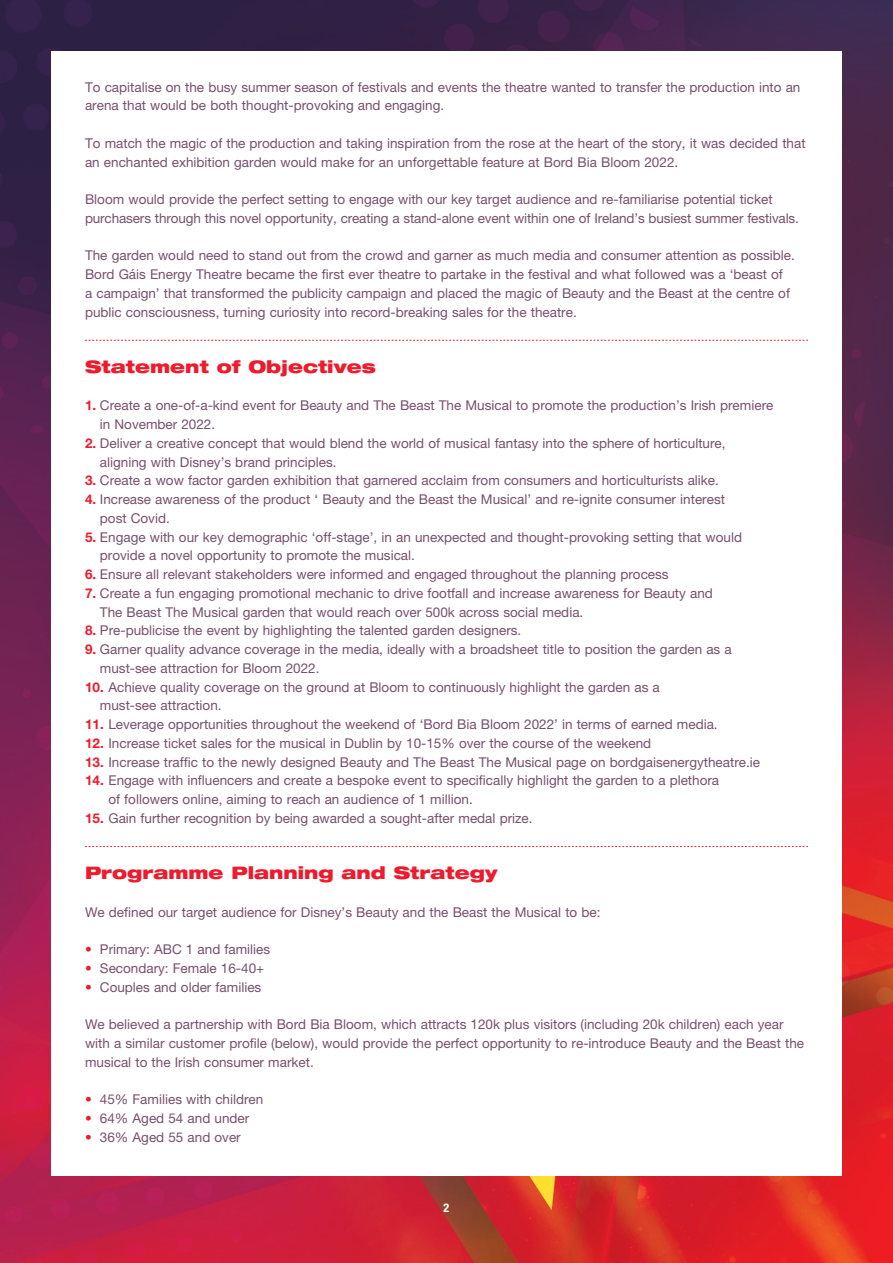
<style>
.page{position:relative;width:893px;height:1263px;background:#fff}
.page>*{position:absolute;margin:0;border:0;box-sizing:border-box;transform-origin:0 0}
.t1{font:900 expanded 17.25px "Helvetica Neue LT";color:#ee1b2d}
.t2{font:13.5px/18.8px "Helvetica Neue LT";color:#76506c}
.t3{font:700 condensed 12px "Helvetica Neue LT";color:#fff}
.s1{font-weight:700;color:#ee1b2d}
.s2{color:#ee1b2d}
</style>
<div class="page">
<img style="left:0;top:0;width:893px;height:1263px">
<div style="left:51px;top:51px;width:791px;height:1125px;background:#fff"></div>
<svg style="left:85px;top:340px;width:723px;height:1px"></svg>
<svg style="left:85px;top:846px;width:723px;height:1px"></svg>
<p class="t2" style="left:85px;top:77px;width:717px">To capitalise on the busy summer season of festivals and events the theatre wanted to transfer the production into an arena that would be both thought-provoking and engaging.</p>
<p class="t2" style="left:85px;top:133px;width:722px">To match the magic of the production and taking inspiration from the rose at the heart of the story, it was decided that an enchanted exhibition garden would make for an unforgettable feature at Bord Bia Bloom 2022.</p>
<p class="t2" style="left:85px;top:190px;width:715px">Bloom would provide the perfect setting to engage with our key target audience and re-familiarise potential ticket purchasers through this novel opportunity, creating a stand-alone event within one of Ireland’s busiest summer festivals.</p>
<p class="t2" style="left:85px;top:246px;width:711px">The garden would need to stand out from the crowd and garner as much media and consumer attention as possible.<br>Bord Gáis Energy Theatre became the first ever theatre to partake in the festival and what followed was a ‘beast of<br>a campaign’ that transformed the publicity campaign and placed the magic of Beauty and the Beast at the centre of public consciousness, turning curiosity into record-breaking sales for the theatre.</p>
<p class="t1" style="left:85px;top:355px;width:292px">Statement of Objectives</p>
<p class="t2" style="left:85px;top:396px;width:690px"><span class="s1">1.</span> Create a one-of-a-kind event for Beauty and The Beast The Musical to promote the production’s Irish premiere</p>
<p class="t2" style="left:100px;top:415px;width:117px">in November 2022.</p>
<p class="t2" style="left:85px;top:433px;width:642px"><span class="s1">2.</span> Deliver a creative concept that would blend the world of musical fantasy into the sphere of horticulture,</p>
<p class="t2" style="left:100px;top:452px;width:238px">aligning with Disney’s brand principles.</p>
<p class="t2" style="left:85px;top:471px;width:635px"><span class="s1">3.</span> Create a wow factor garden exhibition that garnered acclaim from consumers and horticulturists alike.</p>
<p class="t2" style="left:85px;top:490px;width:641px"><span class="s1">4.</span> Increase awareness of the product ‘ Beauty and the Beast the Musical’ and re-ignite consumer interest</p>
<p class="t2" style="left:100px;top:508px;width:71px">post Covid.</p>
<p class="t2" style="left:85px;top:527px;width:658px"><span class="s1">5.</span> Engage with our key demographic ‘off-stage’, in an unexpected and thought-provoking setting that would</p>
<p class="t2" style="left:100px;top:546px;width:316px">provide a novel opportunity to promote the musical.</p>
<p class="t2" style="left:85px;top:565px;width:585px"><span class="s1">6.</span> Ensure all relevant stakeholders were informed and engaged throughout the planning process</p>
<p class="t2" style="left:85px;top:583px;width:629px"><span class="s1">7.</span> Create a fun engaging promotional mechanic to drive footfall and increase awareness for Beauty and</p>
<p class="t2" style="left:100px;top:602px;width:485px">The Beast The Musical garden that would reach over 500k across social media.</p>
<p class="t2" style="left:85px;top:621px;width:438px"><span class="s1">8.</span> Pre-publicise the event by highlighting the talented garden designers.</p>
<p class="t2" style="left:85px;top:640px;width:648px"><span class="s1">9.</span> Garner quality advance coverage in the media, ideally with a broadsheet title to position the garden as a</p>
<p class="t2" style="left:100px;top:658px;width:221px">must-see attraction for Bloom 2022.</p>
<p class="t2" style="left:85px;top:677px;width:576px"><span class="s1">10.</span> Achieve quality coverage on the ground at Bloom to continuously highlight the garden as a</p>
<p class="t2" style="left:100px;top:696px;width:123px">must-see attraction.</p>
<p class="t2" style="left:85px;top:715px;width:634px"><span class="s1">11.</span> Leverage opportunities throughout the weekend of ‘Bord Bia Bloom 2022’ in terms of earned media.</p>
<p class="t2" style="left:85px;top:733px;width:568px"><span class="s1">12.</span> Increase ticket sales for the musical in Dublin by 10-15% over the course of the weekend</p>
<p class="t2" style="left:85px;top:752px;width:677px"><span class="s1">13.</span> Increase traffic to the newly designed Beauty and The Beast The Musical page on bordgaisenergytheatre.ie</p>
<p class="t2" style="left:85px;top:771px;width:636px"><span class="s1">14.</span> Engage with influencers and create a bespoke event to specifically highlight the garden to a plethora</p>
<p class="t2" style="left:108px;top:790px;width:366px">of followers online, aiming to reach an audience of 1 million.</p>
<p class="t2" style="left:85px;top:808px;width:449px"><span class="s1">15.</span> Gain further recognition by being awarded a sought-after medal prize.</p>
<p class="t1" style="left:85px;top:862px;width:414px">Programme Planning and Strategy</p>
<p class="t2" style="left:85px;top:902px;width:517px">We defined our target audience for Disney’s Beauty and the Beast the Musical to be:</p>
<p class="t2" style="left:85px;top:940px;width:187px"><span class="s2">•</span> Primary: ABC 1 and families</p>
<p class="t2" style="left:85px;top:958px;width:181px"><span class="s2">•</span> Secondary: Female 16-40+</p>
<p class="t2" style="left:85px;top:977px;width:178px"><span class="s2">•</span> Couples and older families</p>
<p class="t2" style="left:85px;top:1015px;width:721px">We believed a partnership with Bord Bia Bloom, which attracts 120k plus visitors (including 20k children) each year with a similar customer profile (below), would provide the perfect opportunity to re-introduce Beauty and the Beast the musical to the Irish consumer market.</p>
<p class="t2" style="left:85px;top:1090px;width:180px"><span class="s2">•</span> 45% Families with children</p>
<p class="t2" style="left:85px;top:1108px;width:166px"><span class="s2">•</span> 64% Aged 54 and under</p>
<p class="t2" style="left:85px;top:1127px;width:157px"><span class="s2">•</span> 36% Aged 55 and over</p>
<p class="t3" style="left:444px;top:1200px;width:7px">2</p>
</div>
